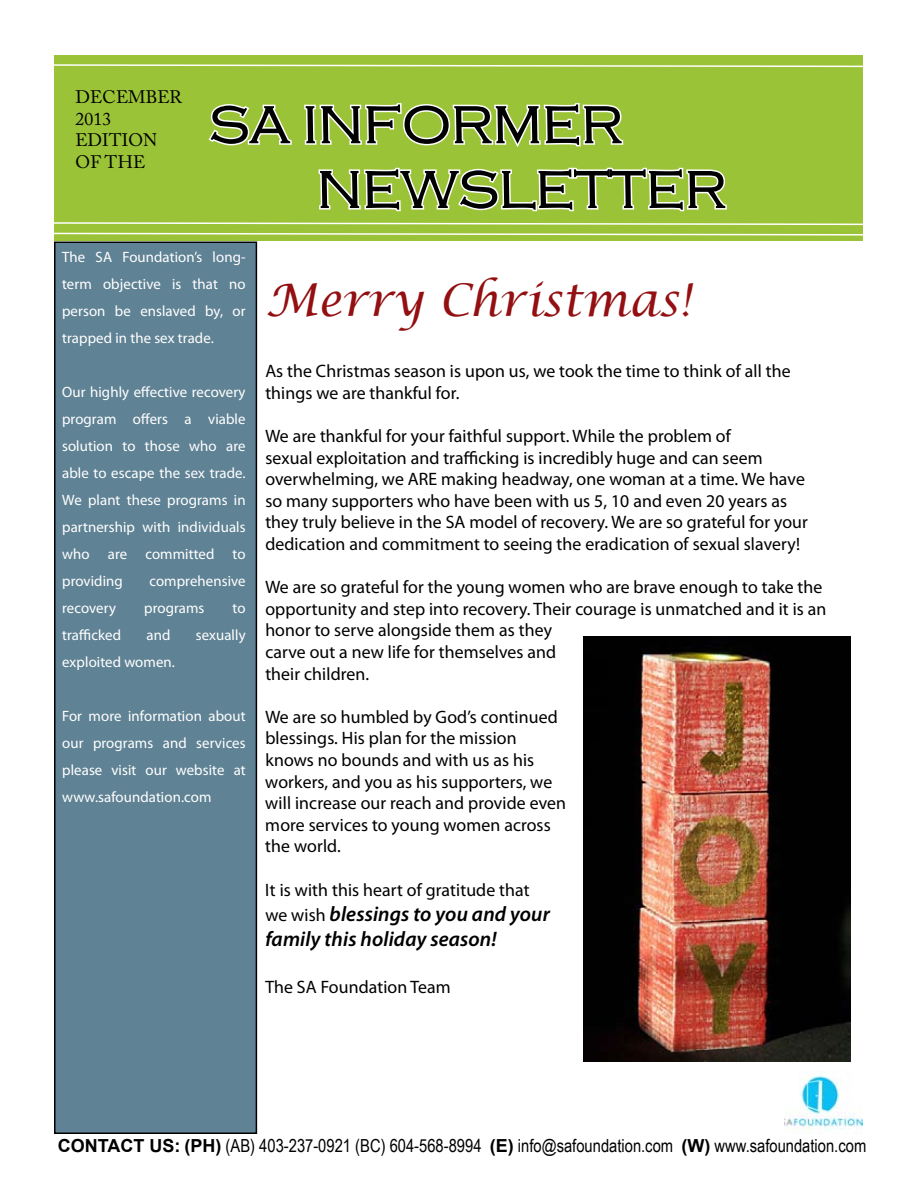
<style>
.page{position:relative;width:918px;height:1188px;background:#fff}
.page>*{position:absolute;margin:0;border:0;box-sizing:border-box;transform-origin:0 0}
.t1{font:54px/64.8px "HANA Bold";color:#000}
.t2{font:italic 45px "Lucida Calligraphy";color:#930f12}
.t3{font:italic 600 21px/25.2px "Myriad Pro";color:#000}
.t4{font:18px/21.6px "Myriad Pro";letter-spacing:-.005em;color:#000}
.t5{font:18px "Arial Narrow";color:#000}
.t6{font:18px/21.6px "Adobe Caslon Pro";color:#000}
.t7{font:15px/27px "Myriad Pro";letter-spacing:-.005em;color:#fff;text-align:justify}
.s1{font-weight:400;font-style:normal;font-size:18px}
.s2{font-family:"Arial";font-weight:700}
</style>
<div class="page">
<div style="left:55px;top:242px;width:201px;height:891px;background:#5f8294"></div>
<div style="left:54px;top:242px;width:203px;height:892px;border:2px solid #000"></div>
<svg style="left:54px;top:55px;width:809px;height:494px"></svg>
<img style="left:784px;top:1071px;width:79px;height:63px">
<img style="left:583px;top:637px;width:267px;height:425px">
<p class="t6" style="left:76px;top:86px;width:108px">DECEMBER<br>2013<br>EDITION<br>OF THE</p>
<h1 class="t1" style="left:317px;top:90px;width:412px;text-indent:-108px">SA INFORMER<br>NEWSLETTER</h1>
<p class="t7" style="left:62px;top:243px;width:185px">The SA Foundation’s long&shy;term objective is that no person be enslaved by, or trapped in the sex trade.</p>
<p class="t7" style="left:62px;top:378px;width:185px">Our highly effective recovery program offers a viable solution to those who are able to escape the sex trade.<br>We plant these programs in partnership with individuals who are committed to providing</p>
<p class="t7" style="left:149px;top:567px;width:98px">comprehensive</p>
<p class="t7" style="left:62px;top:594px;width:55px">recovery</p>
<p class="t7" style="left:144px;top:594px;width:62px">programs</p>
<p class="t7" style="left:233px;top:594px;width:15px">to</p>
<p class="t7" style="left:62px;top:621px;width:61px">trafficked</p>
<p class="t7" style="left:146px;top:621px;width:26px">and</p>
<p class="t7" style="left:196px;top:621px;width:51px">sexually</p>
<p class="t7" style="left:62px;top:648px;width:115px">exploited women.</p>
<p class="t7" style="left:62px;top:702px;width:185px">For more information about our programs and services please visit our website at www.safoundation.com</p>
<h2 class="t2" style="left:266px;top:272px;width:426px">Merry Christmas!</h2>
<p class="t4" style="left:265px;top:360px;width:527px">As the Christmas season is upon us, we took the time to think of all the things we are thankful for.</p>
<p class="t4" style="left:265px;top:425px;width:545px">We are thankful for your faithful support. While the problem of<br>sexual exploitation and trafficking is incredibly huge and can seem overwhelming, we ARE making headway, one woman at a time. We have so many supporters who have been with us 5, 10 and even 20 years as they truly believe in the SA model of recovery. We are so grateful for your dedication and commitment to seeing the eradication of sexual slavery!</p>
<p class="t4" style="left:265px;top:576px;width:563px">We are so grateful for the young women who are brave enough to take the opportunity and step into recovery. Their courage is unmatched and it is an honor to serve alongside them as they<br>carve out a new life for themselves and<br>their children.</p>
<p class="t4" style="left:265px;top:706px;width:303px">We are so humbled by God’s continued blessings. His plan for the mission knows no bounds and with us as his workers, and you as his supporters, we will increase our reach and provide even more services to young women across the world.</p>
<p class="t4" style="left:265px;top:878px;width:266px">It is with this heart of gratitude that</p>
<p class="t3" style="left:265px;top:901px;width:286px"><span class="s1">we wish</span> blessings to you and your family this holiday season!</p>
<p class="t4" style="left:265px;top:976px;width:187px">The SA Foundation Team</p>
<p class="t5" style="left:58px;top:1132px;width:810px"><span class="s2">CONTACT US: (PH)</span> (AB) 403-237-0921 (BC) 604-568-8994 <span class="s2">(E)</span> info@safoundation.com <span class="s2">(W)</span> www.safoundation.com</p>
</div>
